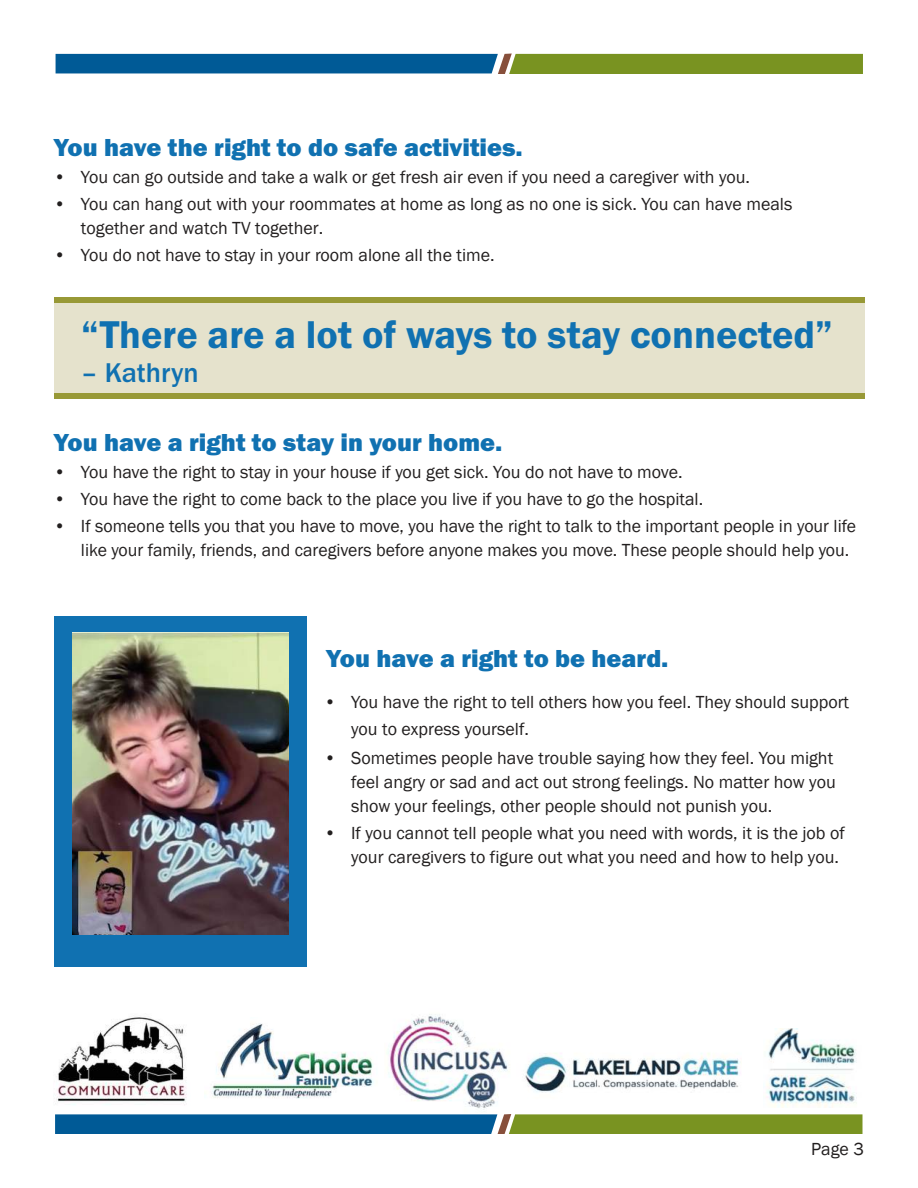
<style>
.page{position:relative;width:918px;height:1188px;background:#fff}
.page>*{position:absolute;margin:0;border:0;box-sizing:border-box;transform-origin:0 0}
.t1{font:600 40.05px "Franklin Gothic Itc T";color:#1071b1}
.t2{font:500 28.05px "Franklin Gothic Itc T";color:#1071b1}
.t3{font:800 25.5px "Franklin Gothic Itc T";color:#1071b1}
.t4{font:18px/24px "Franklin Gothic";color:#221f1f}
</style>
<div class="page">
<svg style="left:56px;top:54px;width:807px;height:19px;background:#387463"></svg>
<img style="left:56px;top:1017px;width:131px;height:88px">
<img style="left:212px;top:1023px;width:162px;height:76px">
<img style="left:766px;top:1028px;width:91px;height:79px">
<img style="left:387px;top:1014px;width:121px;height:96px">
<img style="left:525px;top:1053px;width:215px;height:40px">
<svg style="left:55px;top:1114px;width:807px;height:20px;background:#3c7766"></svg>
<div style="left:54px;top:297px;width:810px;height:97px;background:#e5e2cc"></div>
<div style="left:54px;top:297px;width:810px;height:5px;background:#989936"></div>
<div style="left:54px;top:393px;width:810px;height:5px;background:#989936"></div>
<div style="left:54px;top:616px;width:252px;height:351px;background:#1071b1"></div>
<img style="left:72px;top:632px;width:217px;height:303px">
<h3 class="t3" style="left:54px;top:139px;width:470px">You have the right to do safe activities.</h3>
<p class="t4" style="left:54px;top:166px;width:698px">• You can go outside and take a walk or get fresh air even if you need a caregiver with you.</p>
<p class="t4" style="left:81px;top:193px;width:713px;text-indent:-27px">• You can hang out with your roommates at home as long as no one is sick. You can have meals together and watch TV together.</p>
<p class="t4" style="left:54px;top:244px;width:442px">• You do not have to stay in your room alone all the time.</p>
<h1 class="t1" style="left:81px;top:320px;width:753px">“There are a lot of ways to stay connected”</h1>
<h2 class="t2" style="left:81px;top:363px;width:119px">– Kathryn</h2>
<h3 class="t3" style="left:54px;top:433px;width:450px">You have a right to stay in your home.</h3>
<p class="t4" style="left:54px;top:461px;width:630px">• You have the right to stay in your house if you get sick. You do not have to move.</p>
<p class="t4" style="left:54px;top:488px;width:651px">• You have the right to come back to the place you live if you have to go the hospital.</p>
<p class="t4" style="left:81px;top:515px;width:776px;text-indent:-27px">• If someone tells you that you have to move, you have the right to talk to the important people in your life like your family, friends, and caregivers before anyone makes you move. These people should help you.</p>
<h3 class="t3" style="left:326px;top:649px;width:344px">You have a right to be heard.</h3>
<p class="t4" style="left:351px;top:690px;width:500px;line-height:27px;text-indent:-27px">• You have the right to tell others how you feel. They should support you to express yourself.</p>
<p class="t4" style="left:351px;top:747px;width:486px;text-indent:-27px">• Sometimes people have trouble saying how they feel. You might feel angry or sad and act out strong feelings. No matter how you show your feelings, other people should not punish you.</p>
<p class="t4" style="left:351px;top:822px;width:495px;text-indent:-27px">• If you cannot tell people what you need with words, it is the job of your caregivers to figure out what you need and how to help you.</p>
<p class="t4" style="left:811px;top:1138px;width:54px">Page 3</p>
</div>
